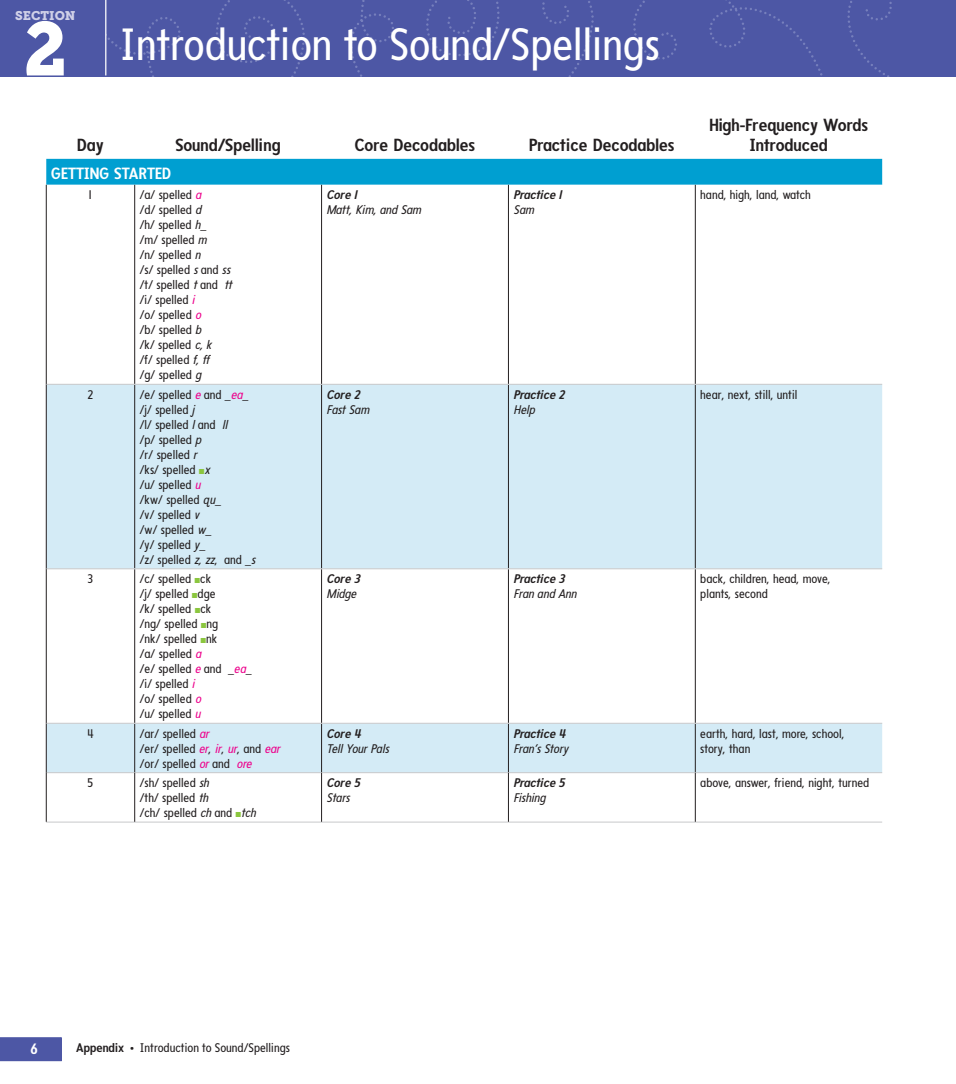
<style>
.page{position:relative;width:956px;height:1084px;background:#fff}
.page>*{position:absolute;margin:0;border:0;box-sizing:border-box;transform-origin:0 0}
.t1{font:45px "MH Eelemsans Condensed";color:#fff}
.t2{font:700 17.5px/20px "MH Eelemsans Condensed";color:#231f20;text-align:center}
.t3{font:700 16.25px "MH Eelemsans Condensed";color:#fff}
.t4{font:700 15px "MH Eelemsans Condensed";color:#fff}
.t5{font:12.5px/15px "MH Eelemsans Condensed";color:#231f20}
.t6{font:italic 12.5px/15px "MH Eelemsans Condensed";color:#231f20}
.t7{font:italic 700 12.5px/15px "MH Eelemsans Condensed";color:#231f20}
.t8{font:12.5px "Museo Slab 900";color:#d0d0e8}
.s1{font-family:"Museo Slab 900";font-size:75px}
.s2{font-style:italic;color:#ed028c}
.s3{font-style:italic}
.s4{font-weight:700}
.s5{font-weight:400}
.s6{font-family:"Uni Math 2";font-size:7.5px;color:#8bc63e}
</style>
<div class="page">
<div style="left:93px;top:0;width:863px;height:76px;background:#4d57a5"></div>
<div style="left:0;top:0;width:106px;height:75px;background:#4d57a5"></div>
<hr style="left:105px;top:0;width:1px;height:75px;background:#fff">
<div style="left:46px;top:159px;width:836px;height:26px;background:#009fd1"></div>
<svg style="left:47px;top:185px;width:835px;height:199px"></svg>
<div style="left:47px;top:385px;width:835px;height:387px;background:#d4ebf6"></div>
<svg style="left:47px;top:569px;width:835px;height:153px"></svg>
<hr style="left:46px;top:185px;width:1px;height:199px;background:#231f20">
<hr style="left:134px;top:185px;width:1px;height:199px;background:#231f20">
<hr style="left:321px;top:185px;width:1px;height:199px;background:#231f20">
<hr style="left:508px;top:185px;width:1px;height:199px;background:#231f20">
<hr style="left:695px;top:185px;width:1px;height:199px;background:#231f20">
<hr style="left:46px;top:568px;width:1px;height:155px;background:#231f20">
<hr style="left:134px;top:569px;width:1px;height:153px;background:#231f20">
<hr style="left:321px;top:569px;width:1px;height:153px;background:#231f20">
<hr style="left:508px;top:569px;width:1px;height:153px;background:#231f20">
<hr style="left:695px;top:569px;width:1px;height:153px;background:#231f20">
<hr style="left:47px;top:772px;width:835px;height:1px;background:#c7c8ca">
<hr style="left:46px;top:821px;width:836px;height:1px;background:#c7c8ca">
<hr style="left:46px;top:772px;width:1px;height:49px;background:#231f20">
<hr style="left:134px;top:772px;width:1px;height:49px;background:#231f20">
<hr style="left:321px;top:772px;width:1px;height:49px;background:#231f20">
<hr style="left:508px;top:772px;width:1px;height:49px;background:#231f20">
<hr style="left:695px;top:772px;width:1px;height:49px;background:#231f20">
<hr style="left:46px;top:384px;width:1px;height:184px;background:#231f20">
<hr style="left:134px;top:384px;width:1px;height:184px;background:#231f20">
<hr style="left:321px;top:384px;width:1px;height:184px;background:#231f20">
<hr style="left:508px;top:384px;width:1px;height:184px;background:#231f20">
<hr style="left:695px;top:384px;width:1px;height:184px;background:#231f20">
<hr style="left:46px;top:723px;width:1px;height:49px;background:#231f20">
<hr style="left:134px;top:723px;width:1px;height:49px;background:#231f20">
<hr style="left:321px;top:723px;width:1px;height:49px;background:#231f20">
<hr style="left:508px;top:723px;width:1px;height:49px;background:#231f20">
<hr style="left:695px;top:723px;width:1px;height:49px;background:#231f20">
<hr style="left:47px;top:384px;width:835px;height:1px;background:#c7c8ca">
<hr style="left:47px;top:568px;width:835px;height:1px;background:#c7c8ca">
<hr style="left:47px;top:722px;width:835px;height:1px;background:#c7c8ca">
<svg style="left:0;top:1037px;width:61px;height:23px"></svg>
<p class="t8" style="left:15px;top:12px;width:62px">SECTION</p>
<p class="t1" style="left:24px;top:27px;width:637px"><span class="s1">2</span> Introduction to Sound/Spellings</p>
<p class="t2" style="left:77px;top:137px;width:28px">Day</p>
<p class="t2" style="left:176px;top:137px;width:106px">Sound/Spelling</p>
<p class="t2" style="left:355px;top:137px;width:122px">Core Decodables</p>
<p class="t2" style="left:529px;top:137px;width:147px">Practice Decodables</p>
<p class="t2" style="left:709px;top:117px;width:160px">High-Frequency Words<br>Introduced</p>
<p class="t3" style="left:51px;top:167px;width:121px">GETTING STARTED</p>
<p class="t5" style="left:89px;top:188px;width:5px">1</p>
<p class="t5" style="left:140px;top:188px;width:94px">/a/ spelled <span class="s2">a<br></span>/d/ spelled <span class="s3">d<br></span>/h/ spelled <span class="s3">h</span>_<br>/m/ spelled <span class="s3">m<br></span>/n/ spelled <span class="s3">n<br></span>/s/ spelled <span class="s3">s</span> and <span class="s3">ss </span>/t/ spelled <span class="s3">t</span> and <span class="s3">tt </span>/i/ spelled <span class="s2">i<br></span>/o/ spelled <span class="s2">o<br></span>/b/ spelled <span class="s3">b<br></span>/k/ spelled <span class="s3">c, k<br></span>/f/ spelled <span class="s3">f, ff<br></span>/g/ spelled <span class="s3">g</span></p>
<p class="t6" style="left:326px;top:188px;width:96px"><span class="s4">Core 1<br></span>Matt, Kim, and Sam</p>
<p class="t7" style="left:513px;top:188px;width:50px">Practice 1<br><span class="s5">Sam</span></p>
<p class="t5" style="left:700px;top:188px;width:112px">hand, high, land, watch</p>
<p class="t5" style="left:87px;top:388px;width:7px">2</p>
<p class="t5" style="left:140px;top:388px;width:117px">/e/ spelled <span class="s2">e</span> and _<span class="s2">ea</span>_ /j/ spelled <span class="s3">j<br></span>/l/ spelled <span class="s3">l</span> and <span class="s3">ll<br></span>/p/ spelled <span class="s3">p<br></span>/r/ spelled <span class="s3">r<br></span>/ks/ spelled <span class="s6">-</span><span class="s3">x<br></span>/u/ spelled <span class="s2">u<br></span>/kw/ spelled <span class="s3">qu</span>_<br>/v/ spelled <span class="s3">v<br></span>/w/ spelled <span class="s3">w</span>_<br>/y/ spelled <span class="s3">y</span>_<br>/z/ spelled <span class="s3">z, zz</span>, and _<span class="s3">s</span></p>
<p class="t6" style="left:326px;top:388px;width:44px"><span class="s4">Core 2<br></span>Fast Sam</p>
<p class="t7" style="left:513px;top:388px;width:52px">Practice 2<br><span class="s5">Help</span></p>
<p class="t5" style="left:700px;top:388px;width:99px">hear, next, still, until</p>
<p class="t5" style="left:88px;top:572px;width:7px">3</p>
<p class="t5" style="left:140px;top:572px;width:113px">/c/ spelled <span class="s6">-</span>ck<br>/j/ spelled <span class="s6">-</span>dge<br>/k/ spelled <span class="s6">-</span>ck<br>/ng/ spelled <span class="s6">-</span>ng<br>/nk/ spelled <span class="s6">-</span>nk<br>/a/ spelled <span class="s2">a<br></span>/e/ spelled <span class="s2">e</span> and _<span class="s2">ea</span>_ /i/ spelled <span class="s2">i<br></span>/o/ spelled <span class="s2">o<br></span>/u/ spelled <span class="s2">u</span></p>
<p class="t7" style="left:326px;top:572px;width:35px">Core 3<br><span class="s5">Midge</span></p>
<p class="t6" style="left:513px;top:572px;width:65px"><span class="s4">Practice 3<br></span>Fran and Ann</p>
<p class="t5" style="left:700px;top:572px;width:132px">back, children, head, move, plants, second</p>
<p class="t5" style="left:87px;top:727px;width:8px">4</p>
<p class="t5" style="left:140px;top:727px;width:142px">/ar/ spelled <span class="s2">ar<br></span>/er/ spelled <span class="s2">er</span>, <span class="s2">ir</span>, <span class="s2">ur</span>, and <span class="s2">ear </span>/or/ spelled <span class="s2">or</span> and <span class="s2">ore</span></p>
<p class="t6" style="left:326px;top:727px;width:64px"><span class="s4">Core 4<br></span>Tell Your Pals</p>
<p class="t6" style="left:513px;top:727px;width:56px"><span class="s4">Practice 4<br></span>Fran’s Story</p>
<p class="t5" style="left:700px;top:727px;width:146px">earth, hard, last, more, school, story, than</p>
<p class="t5" style="left:88px;top:776px;width:7px">5</p>
<p class="t5" style="left:140px;top:776px;width:118px">/sh/ spelled <span class="s3">sh<br></span>/th/ spelled <span class="s3">th<br></span>/ch/ spelled <span class="s3">ch</span> and <span class="s6">-</span><span class="s3">tch</span></p>
<p class="t7" style="left:326px;top:776px;width:35px">Core 5<br><span class="s5">Stars</span></p>
<p class="t7" style="left:513px;top:776px;width:53px">Practice 5<br><span class="s5">Fishing</span></p>
<p class="t5" style="left:700px;top:776px;width:170px">above, answer, friend, night, turned</p>
<p class="t4" style="left:31px;top:1042px;width:9px">6</p>
<p class="t5" style="left:76px;top:1041px;width:215px"><span class="s4">Appendix •</span> Introduction to Sound/Spellings</p>
</div>
